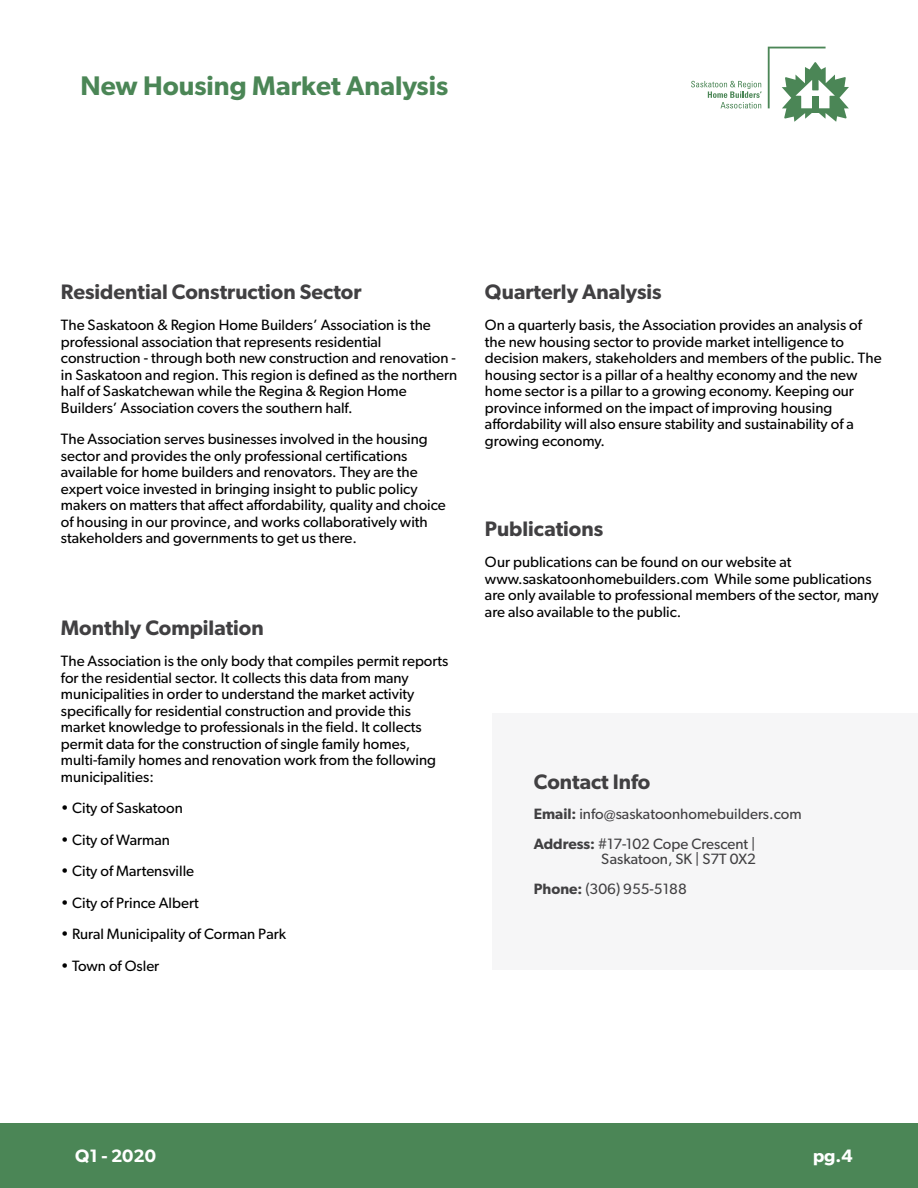
<style>
.page{position:relative;width:918px;height:1188px;background:#fff}
.page>*{position:absolute;margin:0;border:0;box-sizing:border-box;transform-origin:0 0}
.t1{font:600 27px "Gibson";color:#4b8656}
.t2{font:600 21px "Gibson";color:#414042}
.t3{font:600 18px "Gibson";color:#fff}
.t4{font:15px/16.5px "Gibson";color:#000}
.t5{font:15px/30px "Gibson";color:#414042}
.s1{font-weight:600}
</style>
<div class="page">
<div style="left:0;top:1124px;width:918px;height:64px;background:#4b8656"></div>
<svg style="left:768px;top:47px;width:81px;height:75px"></svg>
<svg style="left:691px;top:81px;width:71px;height:27px"></svg>
<div style="left:492px;top:713px;width:426px;height:257px;background:#f6f6f7"></div>
<h1 class="t1" style="left:81px;top:70px;width:369px">New Housing Market Analysis</h1>
<h2 class="t2" style="left:61px;top:279px;width:302px">Residential Construction Sector</h2>
<p class="t4" style="left:61px;top:316px;width:398px">The Saskatoon &amp; Region Home Builders’ Association is the professional association that represents residential construction - through both new construction and renovation - in Saskatoon and region. This region is defined as the northern half of Saskatchewan while the Regina &amp; Region Home Builders’ Association covers the southern half.</p>
<p class="t4" style="left:61px;top:430px;width:386px">The Association serves businesses involved in the housing sector and provides the only professional certifications available for home builders and renovators. They are the expert voice invested in bringing insight to public policy makers on matters that affect affordability, quality and choice of housing in our province, and works collaboratively with stakeholders and governments to get us there.</p>
<h2 class="t2" style="left:61px;top:615px;width:204px">Monthly Compilation</h2>
<p class="t4" style="left:61px;top:652px;width:389px">The Association is the only body that compiles permit reports for the residential sector. It collects this data from many municipalities in order to understand the market activity specifically for residential construction and provide this market knowledge to professionals in the field. It collects permit data for the construction of single family homes, multi-family homes and renovation work from the following municipalities:</p>
<p class="t4" style="left:61px;top:799px;width:123px">• City of Saskatoon</p>
<p class="t4" style="left:61px;top:831px;width:110px">• City of Warman</p>
<p class="t4" style="left:61px;top:862px;width:135px">• City of Martensville</p>
<p class="t4" style="left:61px;top:894px;width:139px">• City of Prince Albert</p>
<p class="t4" style="left:61px;top:925px;width:227px">• Rural Municipality of Corman Park</p>
<p class="t4" style="left:61px;top:957px;width:100px">• Town of Osler</p>
<h2 class="t2" style="left:485px;top:279px;width:178px">Quarterly Analysis</h2>
<p class="t4" style="left:485px;top:316px;width:398px">On a quarterly basis, the Association provides an analysis of the new housing sector to provide market intelligence to decision makers, stakeholders and members of the public. The housing sector is a pillar of a healthy economy and the new home sector is a pillar to a growing economy. Keeping our province informed on the impact of improving housing affordability will also ensure stability and sustainability of a growing economy.</p>
<h2 class="t2" style="left:485px;top:516px;width:120px">Publications</h2>
<p class="t4" style="left:485px;top:553px;width:395px">Our publications can be found on our website at www.saskatoonhomebuilders.com While some publications are only available to professional members of the sector, many are also available to the public.</p>
<h2 class="t2" style="left:534px;top:769px;width:118px">Contact Info</h2>
<p class="t5" style="left:534px;top:798px;width:269px"><span class="s1">Email:</span> info@saskatoonhomebuilders.com<br><span class="s1">Address:</span> #17-102 Cope Crescent |</p>
<p class="t5" style="left:534px;top:843px;width:224px;text-indent:68px">Saskatoon, SK | S7T 0X2<br><span class="s1">Phone:</span> (306) 955-5188</p>
<p class="t3" style="left:75px;top:1145px;width:82px">Q1 - 2020</p>
<p class="t3" style="left:813px;top:1145px;width:41px">pg.4</p>
</div>
